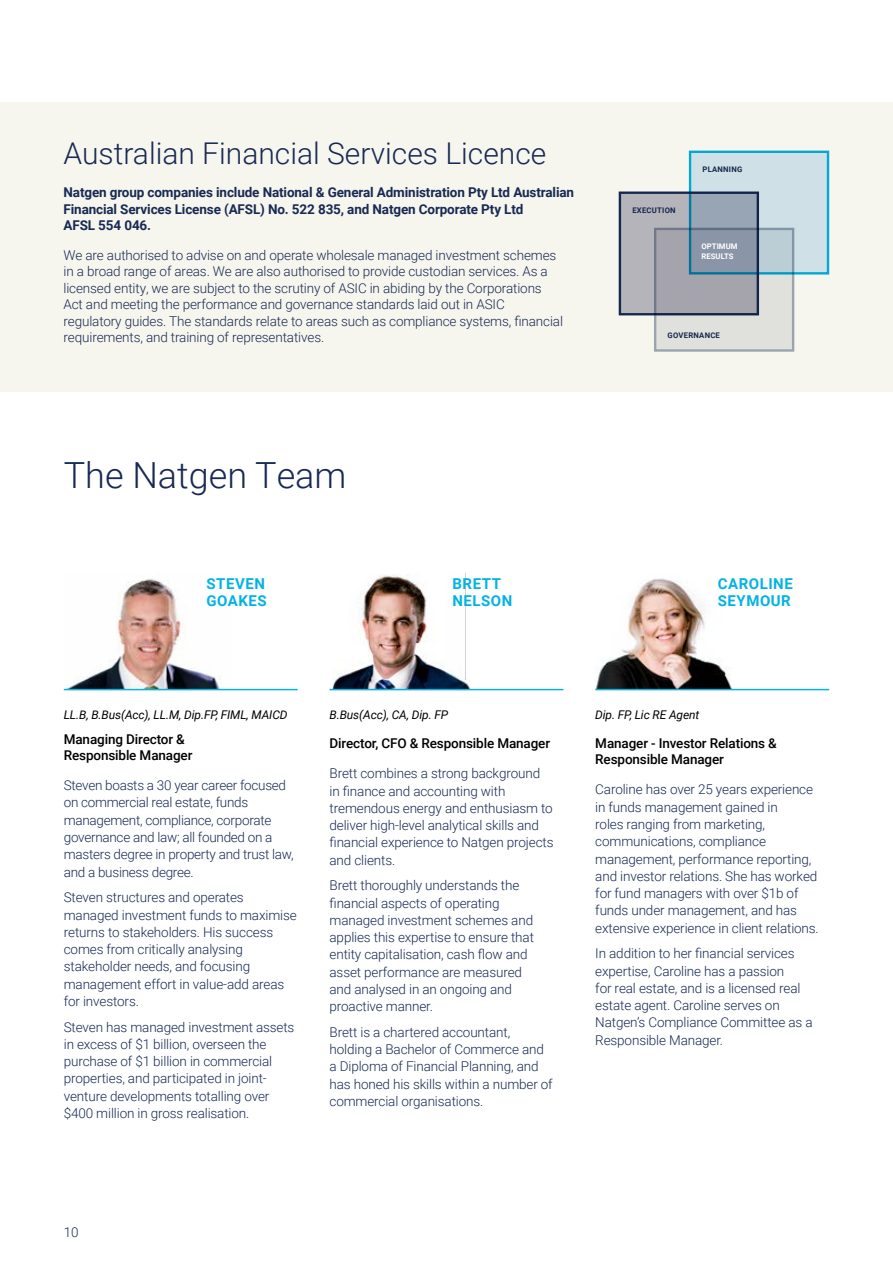
<style>
.page{position:relative;width:893px;height:1263px;background:#fff}
.page>*{position:absolute;margin:0;border:0;box-sizing:border-box;transform-origin:0 0}
.t1{font:300 36px "Roboto";color:#182a54}
.t2{font:300 30px "Roboto";color:#182a54}
.t3{font:700 15px/16.5px "Roboto";letter-spacing:.035em;color:#04b3e2}
.t4{font:300 13.5px/17.2px "Roboto";letter-spacing:-.01em;color:#182a54}
.t5{font:700 13.5px/16.5px "Roboto";letter-spacing:-.01em;color:#182a54}
.t6{font:500 13.5px/16.2px "Roboto";letter-spacing:-.01em;color:#000}
.t7{font:italic 12px "Roboto";letter-spacing:-.01em;color:#000}
.t8{font:700 7.65px "Roboto";letter-spacing:.03em;color:#182a54}
.t9{font:700 7.65px/10.1px "Roboto";color:#fff}
</style>
<div class="page">
<div style="left:0;top:102px;width:893px;height:289px;background:#f7f6ee"></div>
<div style="left:620px;top:193px;width:138px;height:121px;background:#b6b4bb"></div>
<div style="left:619px;top:192px;width:140px;height:123px;border:2px solid #182a54"></div>
<svg style="left:657px;top:231px;width:134px;height:118px;background:#bebec2"></svg>
<div style="left:654px;top:228px;width:140px;height:124px;border:2px solid #a0abbb"></div>
<svg style="left:692px;top:154px;width:134px;height:118px;background:#b3c3cd"></svg>
<div style="left:689px;top:151px;width:140px;height:124px;border:2px solid #00b1e2"></div>
<img style="left:66px;top:579px;width:165px;height:110px">
<hr style="left:64px;top:689px;width:234px;height:1px;background:#04b3e2">
<img style="left:333px;top:573px;width:139px;height:116px">
<hr style="left:330px;top:689px;width:233px;height:1px;background:#04b3e2">
<img style="left:595px;top:578px;width:143px;height:111px">
<hr style="left:595px;top:689px;width:234px;height:1px;background:#04b3e2">
<h2 class="t2" style="left:64px;top:132px;width:484px">Australian Financial Services Licence</h2>
<p class="t5" style="left:64px;top:184px;width:512px">Natgen group companies include National &amp; General Administration Pty Ltd Australian<br>Financial Services License (AFSL) No. 522 835, and Natgen Corporate Pty Ltd<br>AFSL 554 046.</p>
<p class="t4" style="left:64px;top:246px;width:501px;line-height:16.5px">We are authorised to advise on and operate wholesale managed investment schemes in a broad range of areas. We are also authorised to provide custodian services. As a licensed entity, we are subject to the scrutiny of ASIC in abiding by the Corporations Act and meeting the performance and governance standards laid out in ASIC regulatory guides. The standards relate to areas such as compliance systems, financial requirements, and training of representatives.</p>
<p class="t8" style="left:632px;top:205px;width:45px">EXECUTION</p>
<p class="t8" style="left:702px;top:164px;width:41px">PLANNING</p>
<p class="t9" style="left:702px;top:240px;width:37px">OPTIMUM<br>RESULTS</p>
<p class="t8" style="left:668px;top:330px;width:54px">GOVERNANCE</p>
<h1 class="t1" style="left:64px;top:450px;width:284px">The Natgen Team</h1>
<p class="t3" style="left:206px;top:575px;width:62px">STEVEN<br>GOAKES</p>
<p class="t3" style="left:452px;top:575px;width:61px">BRETT<br>NELSON</p>
<p class="t7" style="left:64px;top:707px;width:225px">LL.B, B.Bus(Acc), LL.M, Dip.FP, FIML, MAICD</p>
<p class="t6" style="left:64px;top:731px;width:130px">Managing Director &amp;<br>Responsible Manager</p>
<p class="t4" style="left:64px;top:776px;width:231px">Steven boasts a 30 year career focused on commercial real estate, funds management, compliance, corporate governance and law; all founded on a masters degree in property and trust law, and a business degree.</p>
<p class="t4" style="left:64px;top:888px;width:234px">Steven structures and operates managed investment funds to maximise returns to stakeholders. His success comes from critically analysing stakeholder needs, and focusing management effort in value-add areas for investors.</p>
<p class="t4" style="left:64px;top:1018px;width:232px">Steven has managed investment assets in excess of $1 billion, overseen the purchase of $1 billion in commercial properties, and participated in joint&shy;venture developments totalling over $400 million in gross realisation.</p>
<p class="t7" style="left:330px;top:707px;width:120px">B.Bus(Acc), CA, Dip. FP</p>
<p class="t6" style="left:330px;top:735px;width:222px">Director, CFO &amp; Responsible Manager</p>
<p class="t4" style="left:330px;top:764px;width:225px">Brett combines a strong background in finance and accounting with tremendous energy and enthusiasm to deliver high-level analytical skills and financial experience to Natgen projects and clients.</p>
<p class="t4" style="left:330px;top:876px;width:206px">Brett thoroughly understands the financial aspects of operating managed investment schemes and applies this expertise to ensure that entity capitalisation, cash flow and asset performance are measured and analysed in an ongoing and proactive manner.</p>
<p class="t4" style="left:330px;top:1023px;width:225px">Brett is a chartered accountant, holding a Bachelor of Commerce and a Diploma of Financial Planning, and has honed his skills within a number of commercial organisations.</p>
<p class="t4" style="left:64px;top:1223px;width:16px">10</p>
<p class="t3" style="left:718px;top:575px;width:77px">CAROLINE<br>SEYMOUR</p>
<p class="t7" style="left:595px;top:707px;width:106px">Dip. FP, Lic RE Agent</p>
<p class="t6" style="left:595px;top:735px;width:183px">Manager - Investor Relations &amp;<br>Responsible Manager</p>
<p class="t4" style="left:595px;top:780px;width:225px">Caroline has over 25 years experience in funds management gained in<br>roles ranging from marketing, communications, compliance management, performance reporting, and investor relations. She has worked for fund managers with over $1b of funds under management, and has extensive experience in client relations.</p>
<p class="t4" style="left:595px;top:944px;width:219px">In addition to her financial services expertise, Caroline has a passion<br>for real estate, and is a licensed real estate agent. Caroline serves on Natgen’s Compliance Committee as a Responsible Manager.</p>
</div>
